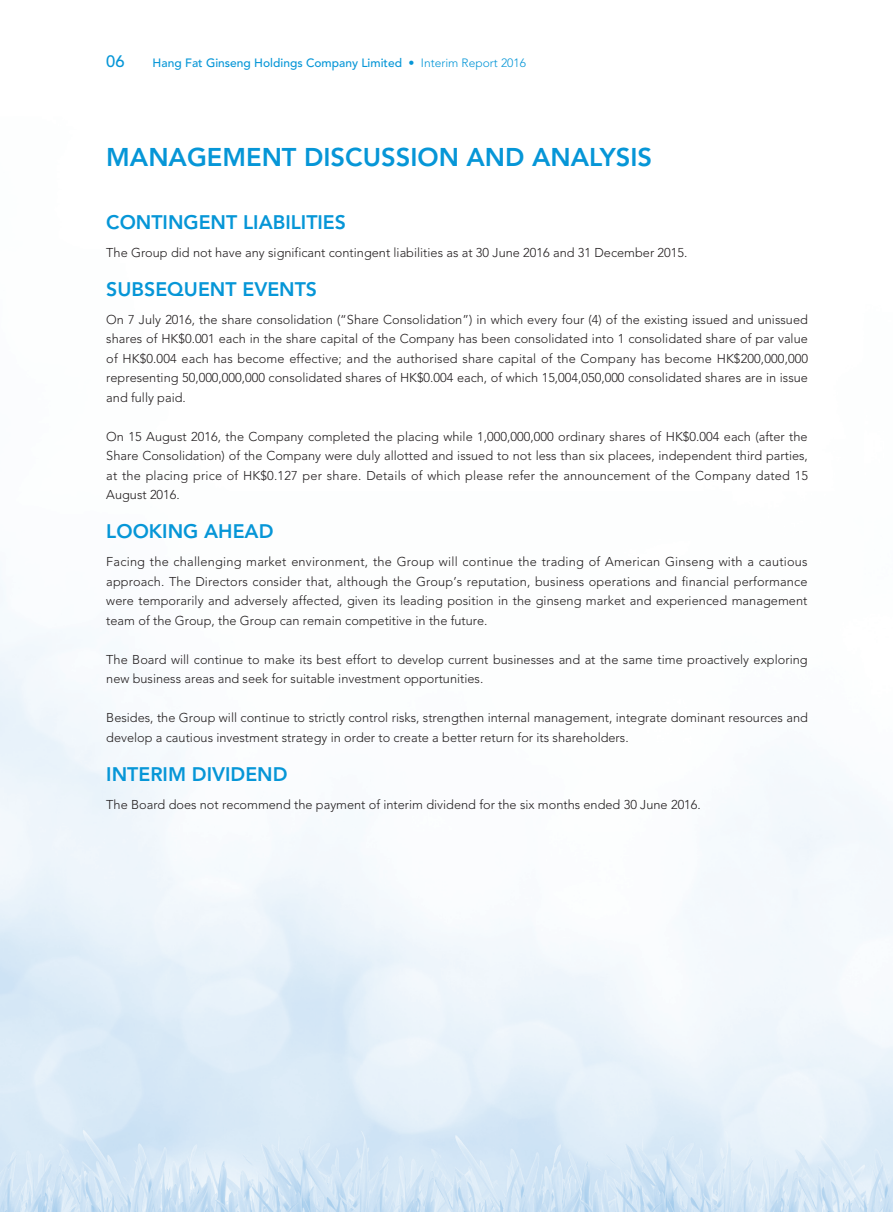
<style>
.page{position:relative;width:893px;height:1212px;background:#fff}
.page>*{position:absolute;margin:0;border:0;box-sizing:border-box;transform-origin:0 0}
.t1{font:800 25.5px "Avenir LT Std";color:#0696d7}
._01_H1{font:800 19.5px "Avenir LT Std";color:#0696d7}
.t2{font:500 16.5px "Avenir LT Std";color:#0696d7}
._00_txt{font:300 12.75px/19.5px "Avenir LT Std";color:#231f20;text-align:justify}
.t3{font:500 12px "Avenir LT Std";color:#0696d7}
.s1{font-weight:300}
</style>
<div class="page">
<img style="left:0;top:583px;width:893px;height:629px">
<p class="t2" style="left:106px;top:52px;width:20px">06</p>
<p class="t3" style="left:153px;top:56px;width:375px">Hang Fat Ginseng Holdings Company Limited <span class="s1">• Interim Report 2016</span></p>
<h1 class="t1" style="left:106px;top:142px;width:547px">MANAGEMENT DISCUSSION AND ANALYSIS</h1>
<p class="_01_H1" style="left:106px;top:210px;width:241px">CONTINGENT LIABILITIES</p>
<p class="_00_txt" style="left:106px;top:243px;width:583px">The Group did not have any significant contingent liabilities as at 30 June 2016 and 31 December 2015.</p>
<p class="_01_H1" style="left:106px;top:277px;width:212px">SUBSEQUENT EVENTS</p>
<p class="_00_txt" style="left:106px;top:310px;width:703px">On 7 July 2016, the share consolidation (“Share Consolidation”) in which every four (4) of the existing issued and unissued shares of HK$0.001 each in the share capital of the Company has been consolidated into 1 consolidated share of par value of HK$0.004 each has become effective; and the authorised share capital of the Company has become HK$200,000,000 representing 50,000,000,000 consolidated shares of HK$0.004 each, of which 15,004,050,000 consolidated shares are in issue and fully paid.</p>
<p class="_00_txt" style="left:106px;top:427px;width:703px">On 15 August 2016, the Company completed the placing while 1,000,000,000 ordinary shares of HK$0.004 each (after the Share Consolidation) of the Company were duly allotted and issued to not less than six placees, independent third parties, at the placing price of HK$0.127 per share. Details of which please refer the announcement of the Company dated 15<br>August 2016.</p>
<p class="_01_H1" style="left:106px;top:520px;width:169px">LOOKING AHEAD</p>
<p class="_00_txt" style="left:106px;top:552px;width:703px">Facing the challenging market environment, the Group will continue the trading of American Ginseng with a cautious approach. The Directors consider that, although the Group’s reputation, business operations and financial performance were temporarily and adversely affected, given its leading position in the ginseng market and experienced management team of the Group, the Group can remain competitive in the future.</p>
<p class="_00_txt" style="left:106px;top:650px;width:703px">The Board will continue to make its best effort to develop current businesses and at the same time proactively exploring new business areas and seek for suitable investment opportunities.</p>
<p class="_00_txt" style="left:106px;top:708px;width:703px">Besides, the Group will continue to strictly control risks, strengthen internal management, integrate dominant resources and develop a cautious investment strategy in order to create a better return for its shareholders.</p>
<p class="_01_H1" style="left:106px;top:762px;width:183px">INTERIM DIVIDEND</p>
<p class="_00_txt" style="left:106px;top:795px;width:596px">The Board does not recommend the payment of interim dividend for the six months ended 30 June 2016.</p>
</div>
